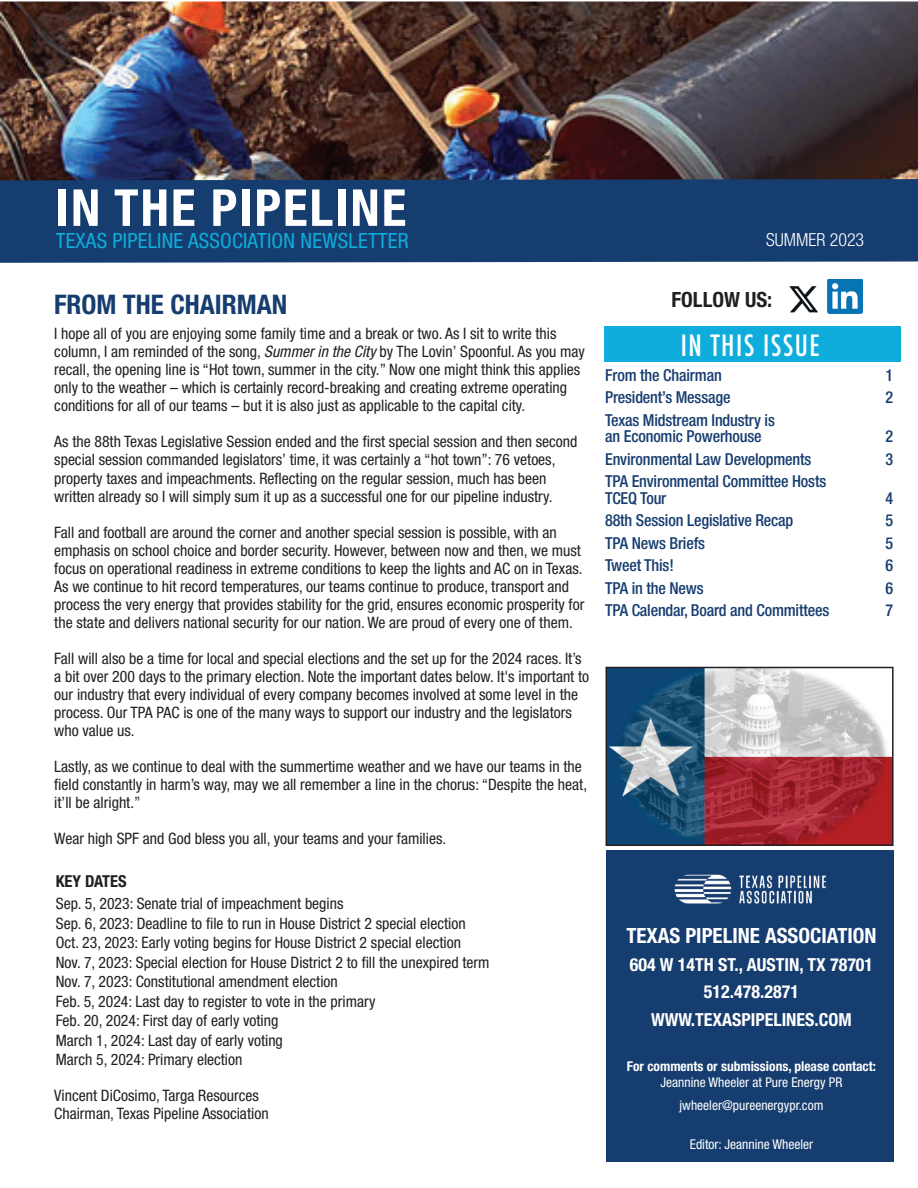
<style>
.page{position:relative;width:918px;height:1188px;background:#fff}
.page>*{position:absolute;margin:0;border:0;box-sizing:border-box;transform-origin:0 0}
.t1{font:700 condensed 51px "Helvetica Neue LT Std";letter-spacing:.04em;color:#fff}
.t2{font:500 condensed 28.5px "Futura";letter-spacing:.05em;color:#fff}
.t3{font:700 condensed 27px "Helvetica Neue LT Std";color:#163d6f}
.t4{font:condensed 21px "Helvetica Neue LT Std";letter-spacing:.01em;color:#0eaddb}
.t5{font:700 condensed 21px "Helvetica Neue LT Std";color:#fff}
.t6{font:700 condensed 21px "Helvetica Neue LT Std";color:#231f20}
.t7{font:700 condensed 18px/27.6px "Helvetica Neue LT Std";color:#fff;text-align:center}
.t8{font:300 condensed 18px "Helvetica Neue LT Std";color:#fff}
.t9{font:500 condensed 16.5px/16.5px "Helvetica Neue LT Std";letter-spacing:-.01em;color:#163d6f}
.t10{font:700 condensed 16.5px "Helvetica Neue LT Std";color:#231f20}
.t11{font:condensed 15.75px/18px "Helvetica Neue LT Std";color:#231f20}
.t12{font:condensed 13.5px/22.5px "Helvetica Neue LT Std";color:#fff;text-align:center}
.t13{font:700 condensed 13.5px "Helvetica Neue LT Std";color:#fff}
.s1{font-style:italic}
</style>
<div class="page">
<img style="left:0;top:2px;width:918px;height:177px">
<div style="left:0;top:179px;width:918px;height:84px;background:#163d6f"></div>
<div style="left:605px;top:326px;width:296px;height:35px;background:#0eaddb"></div>
<img style="left:609px;top:670px;width:282px;height:173px">
<div style="left:606px;top:667px;width:288px;height:179px;border:2px solid #231f20"></div>
<img style="left:789px;top:286px;width:29px;height:27px">
<img style="left:828px;top:279px;width:35px;height:35px">
<div style="left:606px;top:850px;width:288px;height:312px;background:#163d6f"></div>
<img style="left:674px;top:874px;width:152px;height:30px">
<h1 class="t1" style="left:56px;top:177px;width:352px">IN THE PIPELINE</h1>
<h3 class="t4" style="left:56px;top:229px;width:354px">TEXAS PIPELINE ASSOCIATION NEWSLETTER</h3>
<p class="t8" style="left:766px;top:229px;width:100px">SUMMER 2023</p>
<h3 class="t3" style="left:54px;top:288px;width:235px">FROM THE CHAIRMAN</h3>
<p class="t11" style="left:54px;top:325px;width:532px">I hope all of you are enjoying some family time and a break or two. As I sit to write this column, I am reminded of the song, <span class="s1">Summer in the City</span> by The Lovin’ Spoonful. As you may recall, the opening line is “Hot town, summer in the city.” Now one might think this applies only to the weather – which is certainly record-breaking and creating extreme operating conditions for all of our teams – but it is also just as applicable to the capital city.</p>
<p class="t11" style="left:54px;top:433px;width:525px">As the 88th Texas Legislative Session ended and the first special session and then second special session commanded legislators’ time, it was certainly a “hot town”: 76 vetoes, property taxes and impeachments. Reflecting on the regular session, much has been written already so I will simply sum it up as a successful one for our pipeline industry.</p>
<p class="t11" style="left:54px;top:523px;width:532px">Fall and football are around the corner and another special session is possible, with an emphasis on school choice and border security. However, between now and then, we must focus on operational readiness in extreme conditions to keep the lights and AC on in Texas.<br>As we continue to hit record temperatures, our teams continue to produce, transport and process the very energy that provides stability for the grid, ensures economic prosperity for the state and delivers national security for our nation. We are proud of every one of them.</p>
<p class="t11" style="left:54px;top:649px;width:536px">Fall will also be a time for local and special elections and the set up for the 2024 races. It’s a bit over 200 days to the primary election. Note the important dates below. It's important to our industry that every individual of every company becomes involved at some level in the process. Our TPA PAC is one of the many ways to support our industry and the legislators who value us.</p>
<p class="t11" style="left:54px;top:757px;width:534px">Lastly, as we continue to deal with the summertime weather and we have our teams in the field constantly in harm’s way, may we all remember a line in the chorus: “Despite the heat, it’ll be alright.”</p>
<p class="t11" style="left:54px;top:829px;width:393px">Wear high SPF and God bless you all, your teams and your families.</p>
<p class="t10" style="left:56px;top:871px;width:72px">KEY DATES</p>
<p class="t11" style="left:56px;top:894px;width:435px;line-height:19.5px">Sep. 5, 2023: Senate trial of impeachment begins<br>Sep. 6, 2023: Deadline to file to run in House District 2 special election Oct. 23, 2023: Early voting begins for House District 2 special election Nov. 7, 2023: Special election for House District 2 to fill the unexpired term Nov. 7, 2023: Constitutional amendment election<br>Feb. 5, 2024: Last day to register to vote in the primary<br>Feb. 20, 2024: First day of early voting<br>March 1, 2024: Last day of early voting<br>March 5, 2024: Primary election</p>
<p class="t11" style="left:54px;top:1087px;width:216px">Vincent DiCosimo, Targa Resources<br>Chairman, Texas Pipeline Association</p>
<h3 class="t6" style="left:672px;top:287px;width:102px">FOLLOW US:</h3>
<h2 class="t2" style="left:681px;top:327px;width:140px">IN THIS ISSUE</h2>
<p class="t9" style="left:605px;top:367px;width:118px">From the Chairman</p>
<p class="t9" style="left:885px;top:367px;width:9px">1</p>
<p class="t9" style="left:605px;top:389px;width:127px">President’s Message</p>
<p class="t9" style="left:885px;top:389px;width:9px">2</p>
<p class="t9" style="left:605px;top:412px;width:171px">Texas Midstream Industry is an Economic Powerhouse</p>
<p class="t9" style="left:885px;top:428px;width:9px">2</p>
<p class="t9" style="left:605px;top:451px;width:208px">Environmental Law Developments</p>
<p class="t9" style="left:885px;top:451px;width:9px">3</p>
<p class="t9" style="left:605px;top:473px;width:223px">TPA Environmental Committee Hosts<br>TCEQ Tour</p>
<p class="t9" style="left:885px;top:490px;width:9px">4</p>
<p class="t9" style="left:605px;top:512px;width:190px">88th Session Legislative Recap</p>
<p class="t9" style="left:885px;top:512px;width:9px">5</p>
<p class="t9" style="left:605px;top:535px;width:101px">TPA News Briefs</p>
<p class="t9" style="left:885px;top:535px;width:9px">5</p>
<p class="t9" style="left:605px;top:557px;width:70px">Tweet This!</p>
<p class="t9" style="left:885px;top:557px;width:9px">6</p>
<p class="t9" style="left:605px;top:580px;width:100px">TPA in the News</p>
<p class="t9" style="left:885px;top:580px;width:9px">6</p>
<p class="t9" style="left:605px;top:602px;width:226px">TPA Calendar, Board and Committees</p>
<p class="t9" style="left:885px;top:602px;width:9px">7</p>
<h3 class="t5" style="left:626px;top:923px;width:252px">TEXAS PIPELINE ASSOCIATION</h3>
<p class="t7" style="left:630px;top:950px;width:245px">604 W 14TH ST., AUSTIN, TX 78701<br>512.478.2871<br>WWW.TEXASPIPELINES.COM</p>
<p class="t13" style="left:627px;top:1058px;width:251px">For comments or submissions, please contact:</p>
<p class="t12" style="left:661px;top:1071px;width:183px">Jeannine Wheeler at Pure Energy PR jwheeler@pureenergypr.com</p>
<p class="t12" style="left:690px;top:1133px;width:125px">Editor: Jeannine Wheeler</p>
</div>
